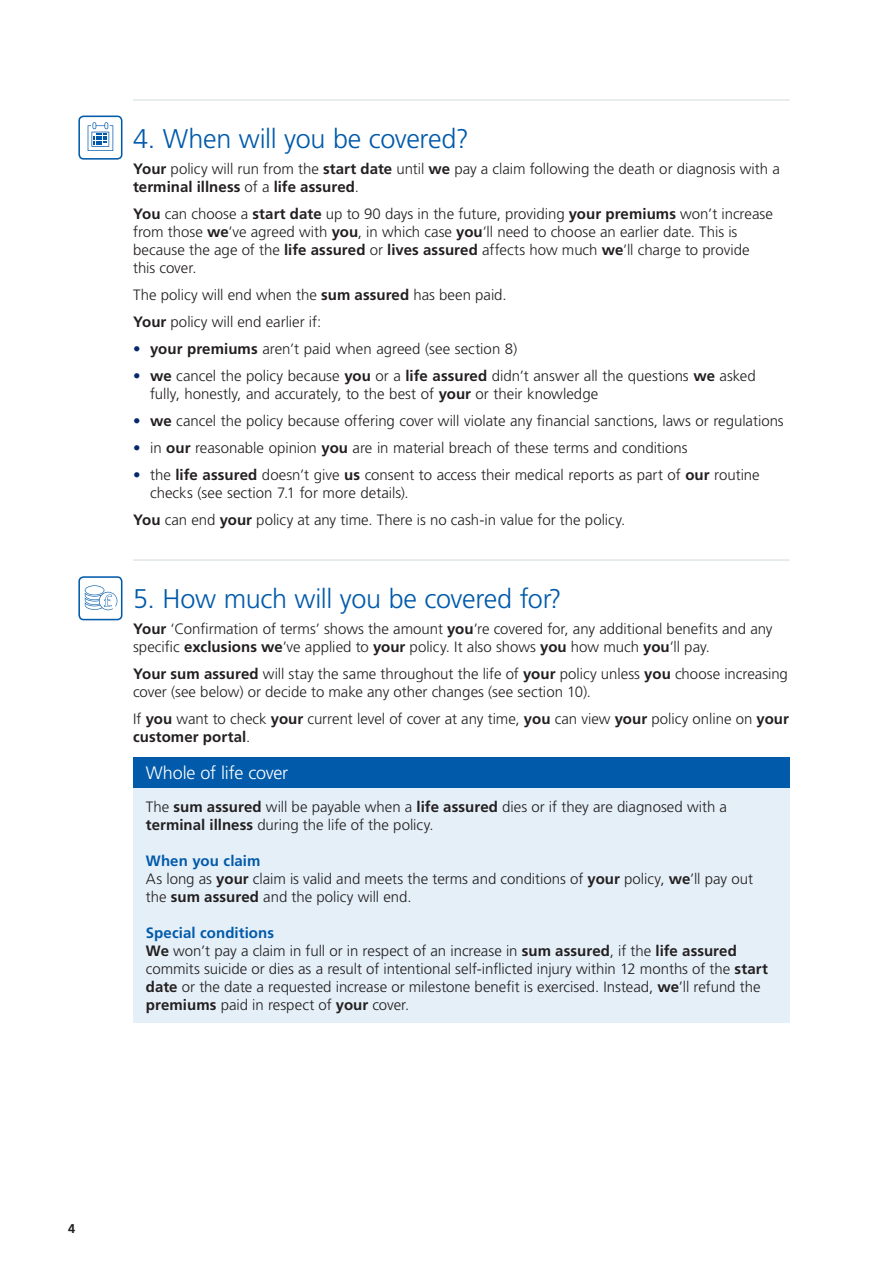
<style>
.page{position:relative;width:893px;height:1263px;background:#fff}
.page>*{position:absolute;margin:0;border:0;box-sizing:border-box;transform-origin:0 0}
.t1{font:300 27px "Frutiger LT Std";letter-spacing:-.015em;color:#015aaa}
.t2{font:300 18px "Frutiger LT Std";letter-spacing:-.01em;color:#fff}
.t3{font:300 15px/18px "Frutiger LT Std";color:#231f20}
.t4{font:700 12.75px "Frutiger LT Std";color:#231f20}
.s1{font-weight:700}
.s2{font-weight:700;color:#04286b}
.s3{font-weight:700;color:#015aaa}
</style>
<div class="page">
<hr style="left:133px;top:99px;width:657px;height:2px;background:#e0e7e6">
<hr style="left:133px;top:559px;width:657px;height:2px;background:#e0e7e6">
<div style="left:133px;top:757px;width:657px;height:31px;background:#015aaa"></div>
<div style="left:133px;top:788px;width:657px;height:234px;background:#e4eff8"></div>
<div style="left:78px;top:116px;width:44px;height:44px;border:2px solid #015aaa;border-radius:4px"></div>
<svg style="left:88px;top:122px;width:25px;height:29px"></svg>
<div style="left:78px;top:576px;width:44px;height:44px;border:2px solid #015aaa;border-radius:4px"></div>
<svg style="left:85px;top:585px;width:32px;height:25px"></svg>
<h1 class="t1" style="left:133px;top:123px;width:337px">4. When will you be covered?</h1>
<p class="t3" style="left:133px;top:160px;width:648px"><span class="s1">Your</span> policy will run from the <span class="s1">start date</span> until <span class="s1">we</span> pay a claim following the death or diagnosis with a <span class="s1">terminal illness</span> of a <span class="s1">life assured</span>.</p>
<p class="t3" style="left:133px;top:205px;width:641px"><span class="s1">You</span> can choose a <span class="s1">start date</span> up to 90 days in the future, providing <span class="s1">your premiums</span> won’t increase from those <span class="s1">we</span>’ve agreed with <span class="s1">you</span>, in which case <span class="s1">you</span>’ll need to choose an earlier date. This is because the age of the <span class="s1">life assured</span> or <span class="s1">lives assured</span> affects how much <span class="s1">we</span>’ll charge to provide this cover.</p>
<p class="t3" style="left:133px;top:282px;width:375px;line-height:27px">The policy will end when the <span class="s1">sum assured</span> has been paid.<br><span class="s1">Your</span> policy will end earlier if:</p>
<p class="t3" style="left:133px;top:340px;width:386px"><span class="s2">•</span> <span class="s1">your premiums</span> aren’t paid when agreed (see section 8)</p>
<p class="t3" style="left:150px;top:367px;width:607px;text-indent:-17px"><span class="s2">•</span> <span class="s1">we</span> cancel the policy because <span class="s1">you</span> or a <span class="s1">life assured</span> didn’t answer all the questions <span class="s1">we</span> asked fully, honestly, and accurately, to the best of <span class="s1">your</span> or their knowledge</p>
<p class="t3" style="left:133px;top:412px;width:652px"><span class="s2">•</span> <span class="s1">we</span> cancel the policy because offering cover will violate any financial sanctions, laws or regulations</p>
<p class="t3" style="left:133px;top:439px;width:556px"><span class="s2">•</span> in <span class="s1">our</span> reasonable opinion <span class="s1">you</span> are in material breach of these terms and conditions</p>
<p class="t3" style="left:150px;top:466px;width:611px;text-indent:-17px"><span class="s2">•</span> the <span class="s1">life assured</span> doesn’t give <span class="s1">us</span> consent to access their medical reports as part of <span class="s1">our</span> routine checks (see section 7.1 for more details).</p>
<p class="t3" style="left:133px;top:511px;width:494px"><span class="s1">You</span> can end <span class="s1">your</span> policy at any time. There is no cash-in value for the policy.</p>
<h1 class="t1" style="left:133px;top:583px;width:430px">5. How much will you be covered for?</h1>
<p class="t3" style="left:133px;top:620px;width:641px"><span class="s1">Your</span> ‘Confirmation of terms’ shows the amount <span class="s1">you</span>’re covered for, any additional benefits and any specific <span class="s1">exclusions we</span>’ve applied to <span class="s1">your</span> policy. It also shows <span class="s1">you</span> how much <span class="s1">you</span>’ll pay.</p>
<p class="t3" style="left:133px;top:665px;width:656px"><span class="s1">Your sum assured</span> will stay the same throughout the life of <span class="s1">your</span> policy unless <span class="s1">you</span> choose increasing cover (see below) or decide to make any other changes (see section 10).</p>
<p class="t3" style="left:133px;top:710px;width:657px">If <span class="s1">you</span> want to check <span class="s1">your</span> current level of cover at any time, <span class="s1">you</span> can view <span class="s1">your</span> policy online on <span class="s1">your customer portal</span>.</p>
<p class="t2" style="left:146px;top:763px;width:144px">Whole of life cover</p>
<p class="t3" style="left:146px;top:798px;width:583px">The <span class="s1">sum assured</span> will be payable when a <span class="s1">life assured</span> dies or if they are diagnosed with a <span class="s1">terminal illness</span> during the life of the policy.</p>
<p class="t3" style="left:146px;top:852px;width:609px"><span class="s3">When you claim<br></span>As long as <span class="s1">your</span> claim is valid and meets the terms and conditions of <span class="s1">your</span> policy, <span class="s1">we</span>’ll pay out the <span class="s1">sum assured</span> and the policy will end.</p>
<p class="t3" style="left:146px;top:924px;width:623px"><span class="s3">Special conditions<br></span><span class="s1">We</span> won’t pay a claim in full or in respect of an increase in <span class="s1">sum assured</span>, if the <span class="s1">life assured </span>commits suicide or dies as a result of intentional self-inflicted injury within 12 months of the <span class="s1">start date</span> or the date a requested increase or milestone benefit is exercised. Instead, <span class="s1">we</span>’ll refund the <span class="s1">premiums</span> paid in respect of <span class="s1">your</span> cover.</p>
<p class="t4" style="left:68px;top:1221px;width:9px">4</p>
</div>
